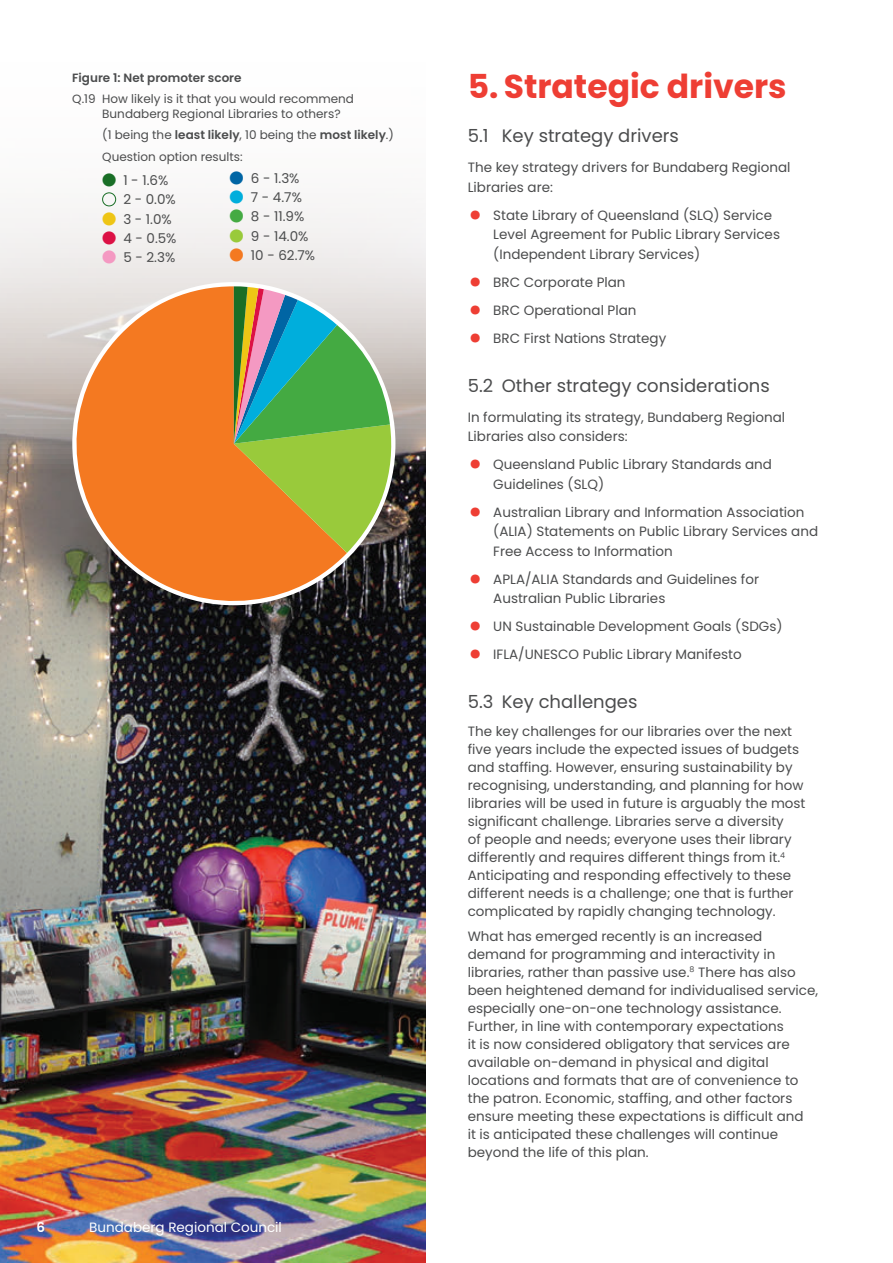
<style>
.page{position:relative;width:893px;height:1263px;background:#fff}
.page>*{position:absolute;margin:0;border:0;box-sizing:border-box;transform-origin:0 0}
.t1{font:700 33px "Poppins";color:#ee3e34}
.t2{font:18px "Poppins";color:#4b4c4d}
.t3{font:13.5px/18px "Poppins";color:#4b4c4d}
.t4{font:13.5px "Poppins";color:#fff}
.t5{font:600 13.5px "Poppins";color:#fff}
.t6{font:12px/15px "Poppins";color:#4b4c4d}
.t7{font:600 12px "Poppins";color:#4b4c4d}
.s1{font-weight:600}
.s2{color:#196e26}
.s3{color:#eec515}
.s4{color:#dc1145}
.s5{color:#f499c2}
.s6{color:#0065a4}
.s7{color:#00aedc}
.s8{color:#44aa42}
.s9{color:#99ca3b}
.s10{color:#f47921}
.s11{font-weight:700;font-size:30px;color:#ee3e34}
</style>
<div class="page">
<img style="left:0;top:203px;width:425px;height:1060px">
<svg style="left:60px;top:286px;width:287px;height:331px;background:#cf7e42"></svg>
<svg style="left:234px;top:286px;width:162px;height:267px;background:#8fab66"></svg>
<svg style="left:103px;top:203px;width:13px;height:3px"></svg>
<svg style="left:103px;top:212px;width:13px;height:13px"></svg>
<svg style="left:103px;top:231px;width:13px;height:13px"></svg>
<svg style="left:103px;top:251px;width:13px;height:13px"></svg>
<svg style="left:230px;top:203px;width:13px;height:1px"></svg>
<svg style="left:230px;top:210px;width:13px;height:13px"></svg>
<svg style="left:230px;top:229px;width:13px;height:13px"></svg>
<svg style="left:230px;top:248px;width:13px;height:13px"></svg>
<p class="t7" style="left:72px;top:70px;width:171px">Figure 1: Net promoter score</p>
<p class="t6" style="left:102px;top:91px;width:253px;text-indent:-30px">Q.19 How likely is it that you would recommend<br>Bundaberg Regional Libraries to others?</p>
<p class="t6" style="left:102px;top:125px;width:293px;line-height:21.5px">(1 being the <span class="s1">least likely</span>, 10 being the <span class="s1">most likely</span>.)<br>Question option results:</p>
<p class="t3" style="left:102px;top:172px;width:67px"><span class="s2">●</span> 1 - 1.6%</p>
<p class="t3" style="left:102px;top:191px;width:75px"><span class="s2">●</span> 2 - 0.0%</p>
<p class="t3" style="left:102px;top:210px;width:71px"><span class="s3">●</span> 3 - 1.0%</p>
<p class="t3" style="left:102px;top:229px;width:76px"><span class="s4">●</span> 4 - 0.5%</p>
<p class="t3" style="left:102px;top:249px;width:74px"><span class="s5">●</span> 5 - 2.3%</p>
<p class="t3" style="left:230px;top:169px;width:71px"><span class="s6">●</span> 6 - 1.3%</p>
<p class="t3" style="left:230px;top:188px;width:73px"><span class="s7">●</span> 7 - 4.7%</p>
<p class="t3" style="left:230px;top:208px;width:76px"><span class="s8">●</span> 8 - 11.9%</p>
<p class="t3" style="left:230px;top:227px;width:80px"><span class="s9">●</span> 9 - 14.0%</p>
<p class="t3" style="left:230px;top:246px;width:87px"><span class="s10">●</span> 10 - 62.7%</p>
<p class="t5" style="left:37px;top:1220px;width:10px">6</p>
<p class="t4" style="left:89px;top:1220px;width:194px">Bundaberg Regional Council</p>
<h1 class="t1" style="left:468px;top:67px;width:320px">5. Strategic drivers</h1>
<h2 class="t2" style="left:468px;top:125px;width:213px">5.1 Key strategy drivers</h2>
<p class="t3" style="left:468px;top:158px;width:324px;line-height:19.5px">The key strategy drivers for Bundaberg Regional<br>Libraries are:</p>
<p class="t3" style="left:493px;top:205px;width:288px;line-height:19.5px;text-indent:-26px"><span class="s11">•</span> State Library of Queensland (SLQ) Service<br>Level Agreement for Public Library Services (Independent Library Services)</p>
<p class="t3" style="left:468px;top:273px;width:159px"><span class="s11">•</span> BRC Corporate Plan</p>
<p class="t3" style="left:468px;top:301px;width:170px"><span class="s11">•</span> BRC Operational Plan</p>
<p class="t3" style="left:468px;top:329px;width:200px"><span class="s11">•</span> BRC First Nations Strategy</p>
<h2 class="t2" style="left:468px;top:375px;width:303px">5.2 Other strategy considerations</h2>
<p class="t3" style="left:468px;top:407px;width:319px;line-height:19.5px">In formulating its strategy, Bundaberg Regional<br>Libraries also considers:</p>
<p class="t3" style="left:493px;top:455px;width:280px;line-height:19.5px;text-indent:-26px"><span class="s11">•</span> Queensland Public Library Standards and<br>Guidelines (SLQ)</p>
<p class="t3" style="left:493px;top:502px;width:326px;line-height:19.5px;text-indent:-26px"><span class="s11">•</span> Australian Library and Information Association (ALIA) Statements on Public Library Services and<br>Free Access to Information</p>
<p class="t3" style="left:493px;top:569px;width:267px;line-height:19.5px;text-indent:-26px"><span class="s11">•</span> APLA/ALIA Standards and Guidelines for<br>Australian Public Libraries</p>
<p class="t3" style="left:468px;top:617px;width:316px"><span class="s11">•</span> UN Sustainable Development Goals (SDGs)</p>
<p class="t3" style="left:468px;top:645px;width:275px"><span class="s11">•</span> IFLA/UNESCO Public Library Manifesto</p>
<h2 class="t2" style="left:468px;top:691px;width:171px">5.3 Key challenges</h2>
<p class="t3" style="left:468px;top:723px;width:339px">The key challenges for our libraries over the next five years include the expected issues of budgets and staffing. However, ensuring sustainability by recognising, understanding, and planning for how libraries will be used in future is arguably the most significant challenge. Libraries serve a diversity<br>of people and needs; everyone uses their library differently and requires different things from it.<sup>4<br></sup>Anticipating and responding effectively to these different needs is a challenge; one that is further complicated by rapidly changing technology.</p>
<p class="t3" style="left:468px;top:927px;width:352px">What has emerged recently is an increased demand for programming and interactivity in libraries, rather than passive use.<sup>8</sup> There has also been heightened demand for individualised service, especially one-on-one technology assistance.<br>Further, in line with contemporary expectations<br>it is now considered obligatory that services are available on-demand in physical and digital locations and formats that are of convenience to the patron. Economic, staffing, and other factors ensure meeting these expectations is difficult and<br>it is anticipated these challenges will continue beyond the life of this plan.</p>
</div>
